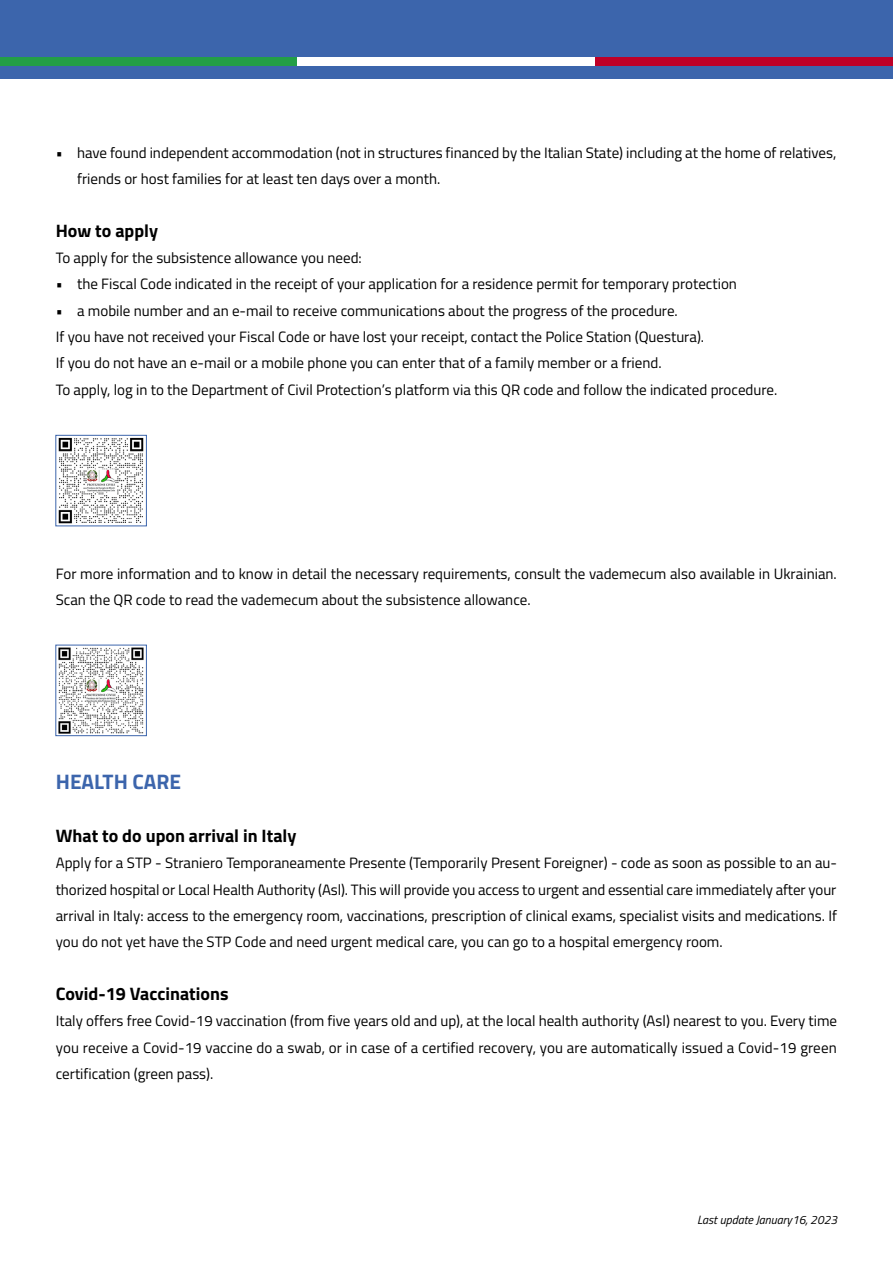
<style>
.page{position:relative;width:893px;height:1263px;background:#fff}
.page>*{position:absolute;margin:0;border:0;box-sizing:border-box;transform-origin:0 0}
.t1{font:700 21px "Titillium Web";color:#3c65ac}
.t2{font:700 18px "Titillium Web";color:#000}
.t3{font:15px/26.2px "Titillium Web";color:#000}
.t4{font:italic 12px "Titillium Web";color:#000}
</style>
<div class="page">
<div style="left:0;top:0;width:893px;height:78px;background:#3c65ac"></div>
<div style="left:0;top:57px;width:298px;height:9px;background:#239e46"></div>
<div style="left:298px;top:57px;width:297px;height:9px;background:#fff"></div>
<div style="left:595px;top:57px;width:298px;height:9px;background:#be0027"></div>
<img style="left:58px;top:437px;width:86px;height:87px">
<div style="left:55px;top:435px;width:92px;height:91px;border:1px solid #3c65ac"></div>
<img style="left:58px;top:647px;width:86px;height:87px">
<div style="left:55px;top:645px;width:92px;height:91px;border:1px solid #3c65ac"></div>
<p class="t3" style="left:77px;top:139px;width:761px;text-indent:-21px">• have found independent accommodation (not in structures financed by the Italian State) including at the home of relatives, friends or host families for at least ten days over a month.</p>
<p class="t2" style="left:56px;top:217px;width:104px">How to apply</p>
<p class="t3" style="left:56px;top:244px;width:308px">To apply for the subsistence allowance you need:</p>
<p class="t3" style="left:56px;top:270px;width:683px">• the Fiscal Code indicated in the receipt of your application for a residence permit for temporary protection</p>
<p class="t3" style="left:56px;top:297px;width:723px">• a mobile number and an e-mail to receive communications about the progress of the procedure.<br>If you have not received your Fiscal Code or have lost your receipt, contact the Police Station (Questura).<br>If you do not have an e-mail or a mobile phone you can enter that of a family member or a friend.<br>To apply, log in to the Department of Civil Protection’s platform via this QR code and follow the indicated procedure.</p>
<p class="t3" style="left:56px;top:560px;width:782px">For more information and to know in detail the necessary requirements, consult the vademecum also available in Ukrainian.<br>Scan the QR code to read the vademecum about the subsistence allowance.</p>
<h1 class="t1" style="left:56px;top:766px;width:127px">HEALTH CARE</h1>
<p class="t2" style="left:56px;top:822px;width:242px">What to do upon arrival in Italy</p>
<p class="t3" style="left:56px;top:849px;width:783px;text-align:justify">Apply for a STP - Straniero Temporaneamente Presente (Temporarily Present Foreigner) - code as soon as possible to an au&shy;thorized hospital or Local Health Authority (Asl). This will provide you access to urgent and essential care immediately after your arrival in Italy: access to the emergency room, vaccinations, prescription of clinical exams, specialist visits and medications. If you do not yet have the STP Code and need urgent medical care, you can go to a hospital emergency room.</p>
<p class="t2" style="left:56px;top:980px;width:174px">Covid-19 Vaccinations</p>
<p class="t3" style="left:56px;top:1007px;width:783px;text-align:justify">Italy offers free Covid-19 vaccination (from five years old and up), at the local health authority (Asl) nearest to you. Every time you receive a Covid-19 vaccine do a swab, or in case of a certified recovery, you are automatically issued a Covid-19 green certification (green pass).</p>
<p class="t4" style="left:697px;top:1210px;width:142px">Last update January16, 2023</p>
</div>
